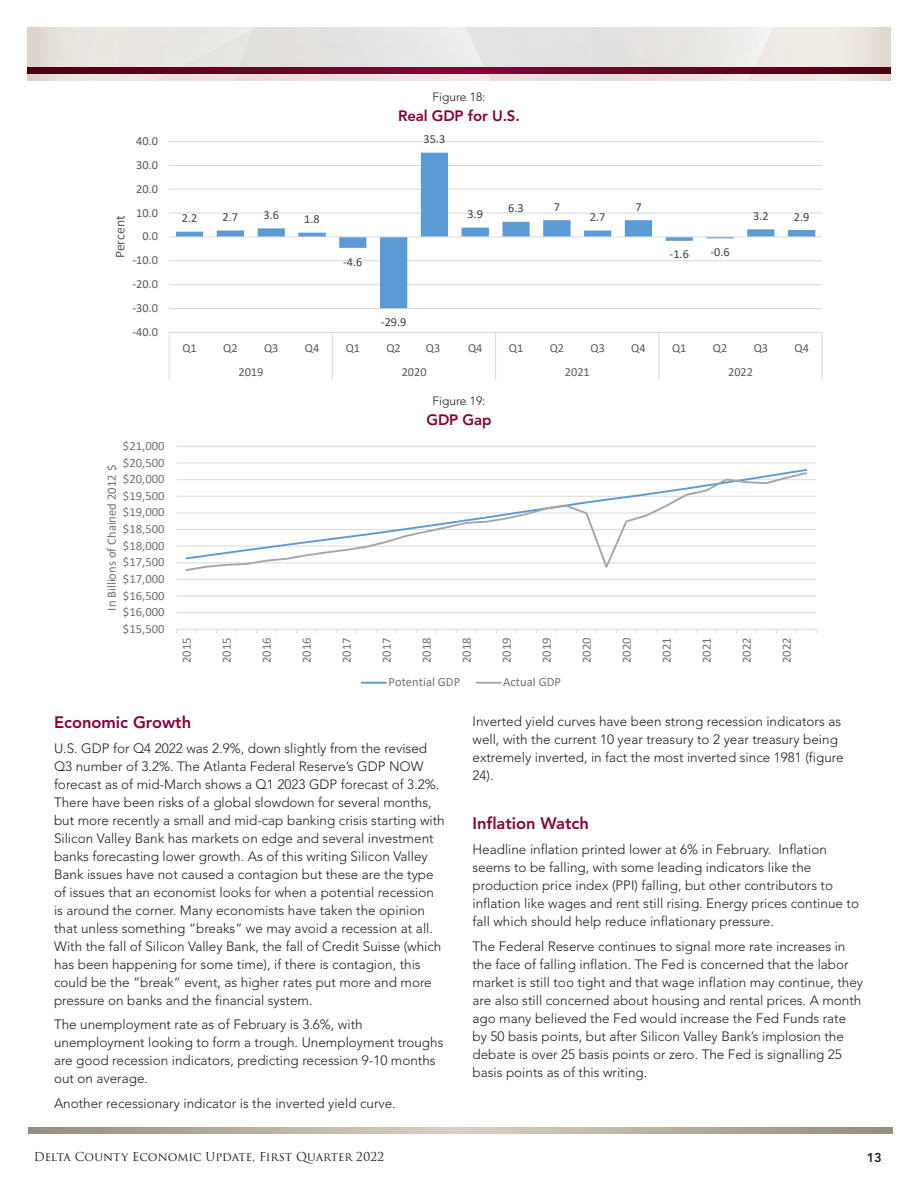
<style>
.page{position:relative;width:918px;height:1188px;background:#fff}
.page>*{position:absolute;margin:0;border:0;box-sizing:border-box;transform-origin:0 0}
.t1{font:800 16.5px "Avenir";color:#860037}
.t2{font:800 15px "Avenir";letter-spacing:-.01em;color:#860037}
.t3{font:300 13.5px/18px "Avenir";color:#231f20}
.t4{font:13.5px "Calibri";color:#595959}
.t5{font:800 12.75px "Avenir";color:#231f20}
.t6{font:12.6px "Calibri";color:#767171}
.t7{font:12.3px "Calibri";color:#595959}
.t8{font:12.3px "Calibri";color:#404040}
.t9{font:12px "Trajan Pro 3";color:#231f20}
.t10{font:300 12px "Avenir";color:#231f20}
</style>
<div class="page">
<img style="left:27px;top:27px;width:864px;height:54px">
<svg style="left:27px;top:68px;width:864px;height:6px;background:#680023"></svg>
<svg style="left:28px;top:1128px;width:864px;height:6px;background:#b8ada1"></svg>
<hr style="left:169px;top:332px;width:653px;height:1px;background:#d9d9d9">
<hr style="left:169px;top:308px;width:653px;height:1px;background:#d9d9d9">
<hr style="left:169px;top:284px;width:653px;height:1px;background:#d9d9d9">
<hr style="left:169px;top:260px;width:653px;height:1px;background:#d9d9d9">
<hr style="left:169px;top:213px;width:653px;height:1px;background:#d9d9d9">
<hr style="left:169px;top:189px;width:653px;height:1px;background:#d9d9d9">
<hr style="left:169px;top:165px;width:653px;height:1px;background:#d9d9d9">
<hr style="left:169px;top:141px;width:653px;height:1px;background:#d9d9d9">
<svg style="left:176px;top:153px;width:639px;height:155px"></svg>
<hr style="left:169px;top:236px;width:653px;height:1px;background:#d9d9d9">
<svg style="left:169px;top:333px;width:1px;height:47px"></svg>
<svg style="left:332px;top:333px;width:1px;height:47px"></svg>
<svg style="left:495px;top:333px;width:1px;height:47px"></svg>
<svg style="left:658px;top:333px;width:1px;height:47px"></svg>
<svg style="left:822px;top:332px;width:1px;height:48px"></svg>
<hr style="left:176px;top:612px;width:640px;height:1px;background:#d9d9d9">
<hr style="left:176px;top:596px;width:640px;height:1px;background:#d9d9d9">
<hr style="left:176px;top:579px;width:640px;height:1px;background:#d9d9d9">
<hr style="left:176px;top:562px;width:640px;height:1px;background:#d9d9d9">
<hr style="left:176px;top:546px;width:640px;height:1px;background:#d9d9d9">
<hr style="left:176px;top:529px;width:640px;height:1px;background:#d9d9d9">
<hr style="left:176px;top:513px;width:640px;height:1px;background:#d9d9d9">
<hr style="left:176px;top:496px;width:640px;height:1px;background:#d9d9d9">
<hr style="left:176px;top:479px;width:640px;height:1px;background:#d9d9d9">
<hr style="left:176px;top:462px;width:640px;height:1px;background:#d9d9d9">
<hr style="left:176px;top:446px;width:640px;height:1px;background:#d9d9d9">
<hr style="left:176px;top:629px;width:640px;height:1px;background:#d9d9d9">
<svg style="left:184px;top:471px;width:625px;height:100px"></svg>
<hr style="left:362px;top:682px;width:24px;height:2px;background:#5b9bd5">
<hr style="left:476px;top:682px;width:25px;height:2px;background:#a6a6a6">
<p class="t7" style="left:136px;top:132px;width:23px">40.0</p>
<p class="t7" style="left:136px;top:156px;width:23px">30.0</p>
<p class="t4" style="left:111px;top:258px;width:44px;rotate:-90deg">Percent</p>
<p class="t7" style="left:136px;top:180px;width:23px">20.0</p>
<p class="t7" style="left:136px;top:204px;width:23px">10.0</p>
<p class="t7" style="left:142px;top:228px;width:17px">0.0</p>
<p class="t7" style="left:132px;top:252px;width:27px">-10.0</p>
<p class="t7" style="left:132px;top:275px;width:27px">-20.0</p>
<p class="t7" style="left:132px;top:299px;width:27px">-30.0</p>
<p class="t7" style="left:132px;top:323px;width:27px">-40.0</p>
<p class="t6" style="left:123px;top:437px;width:43px">$21,000</p>
<p class="t6" style="left:123px;top:454px;width:43px">$20,500</p>
<p class="t6" style="left:103px;top:611px;width:147px;rotate:-90deg">In Billions of Chained 2012 $</p>
<p class="t6" style="left:123px;top:470px;width:43px">$20,000</p>
<p class="t6" style="left:123px;top:487px;width:43px">$19,500</p>
<p class="t6" style="left:123px;top:504px;width:43px">$19,000</p>
<p class="t6" style="left:123px;top:520px;width:43px">$18,500</p>
<p class="t6" style="left:123px;top:537px;width:43px">$18,000</p>
<p class="t6" style="left:123px;top:553px;width:43px">$17,500</p>
<p class="t6" style="left:123px;top:570px;width:43px">$17,000</p>
<p class="t6" style="left:123px;top:587px;width:43px">$16,500</p>
<p class="t6" style="left:123px;top:603px;width:43px">$16,000</p>
<p class="t6" style="left:123px;top:620px;width:43px">$15,500</p>
<p class="t10" style="left:433px;top:90px;width:54px">Figure 18:</p>
<p class="t2" style="left:398px;top:107px;width:123px">Real GDP for U.S.</p>
<p class="t8" style="left:182px;top:210px;width:17px">2.2</p>
<p class="t8" style="left:223px;top:208px;width:17px">2.7</p>
<p class="t8" style="left:263px;top:206px;width:17px">3.6</p>
<p class="t8" style="left:424px;top:131px;width:23px">35.3</p>
<p class="t8" style="left:304px;top:211px;width:17px">1.8</p>
<p class="t8" style="left:343px;top:253px;width:21px">-4.6</p>
<p class="t8" style="left:381px;top:313px;width:27px">-29.9</p>
<p class="t8" style="left:467px;top:206px;width:17px">3.9</p>
<p class="t8" style="left:508px;top:200px;width:17px">6.3</p>
<p class="t8" style="left:554px;top:198px;width:8px">7</p>
<p class="t8" style="left:590px;top:208px;width:17px">2.7</p>
<p class="t8" style="left:635px;top:198px;width:8px">7</p>
<p class="t8" style="left:670px;top:246px;width:21px">-1.6</p>
<p class="t8" style="left:710px;top:243px;width:21px">-0.6</p>
<p class="t8" style="left:753px;top:207px;width:17px">3.2</p>
<p class="t8" style="left:794px;top:208px;width:17px">2.9</p>
<p class="t7" style="left:182px;top:339px;width:16px">Q1</p>
<p class="t7" style="left:223px;top:339px;width:16px">Q2</p>
<p class="t7" style="left:264px;top:339px;width:16px">Q3</p>
<p class="t7" style="left:305px;top:339px;width:16px">Q4</p>
<p class="t7" style="left:346px;top:339px;width:16px">Q1</p>
<p class="t7" style="left:386px;top:339px;width:16px">Q2</p>
<p class="t7" style="left:426px;top:339px;width:16px">Q3</p>
<p class="t7" style="left:468px;top:339px;width:16px">Q4</p>
<p class="t7" style="left:509px;top:339px;width:16px">Q1</p>
<p class="t7" style="left:550px;top:339px;width:16px">Q2</p>
<p class="t7" style="left:591px;top:339px;width:16px">Q3</p>
<p class="t7" style="left:631px;top:339px;width:16px">Q4</p>
<p class="t7" style="left:672px;top:339px;width:16px">Q1</p>
<p class="t7" style="left:713px;top:339px;width:16px">Q2</p>
<p class="t7" style="left:754px;top:339px;width:16px">Q3</p>
<p class="t7" style="left:795px;top:339px;width:16px">Q4</p>
<p class="t7" style="left:239px;top:363px;width:26px">2019</p>
<p class="t7" style="left:402px;top:363px;width:26px">2020</p>
<p class="t7" style="left:565px;top:363px;width:26px">2021</p>
<p class="t7" style="left:728px;top:363px;width:26px">2022</p>
<p class="t10" style="left:433px;top:394px;width:54px">Figure 19:</p>
<p class="t2" style="left:427px;top:410px;width:66px">GDP Gap</p>
<p class="t6" style="left:178px;top:663px;width:27px;rotate:-90deg">2015</p>
<p class="t6" style="left:218px;top:663px;width:27px;rotate:-90deg">2015</p>
<p class="t6" style="left:258px;top:663px;width:27px;rotate:-90deg">2016</p>
<p class="t6" style="left:298px;top:663px;width:27px;rotate:-90deg">2016</p>
<p class="t6" style="left:338px;top:663px;width:27px;rotate:-90deg">2017</p>
<p class="t6" style="left:378px;top:663px;width:27px;rotate:-90deg">2017</p>
<p class="t6" style="left:418px;top:663px;width:27px;rotate:-90deg">2018</p>
<p class="t6" style="left:458px;top:663px;width:27px;rotate:-90deg">2018</p>
<p class="t6" style="left:498px;top:663px;width:27px;rotate:-90deg">2019</p>
<p class="t6" style="left:538px;top:663px;width:27px;rotate:-90deg">2019</p>
<p class="t6" style="left:578px;top:663px;width:27px;rotate:-90deg">2020</p>
<p class="t6" style="left:618px;top:663px;width:27px;rotate:-90deg">2020</p>
<p class="t6" style="left:658px;top:663px;width:27px;rotate:-90deg">2021</p>
<p class="t6" style="left:698px;top:663px;width:27px;rotate:-90deg">2021</p>
<p class="t6" style="left:738px;top:663px;width:27px;rotate:-90deg">2022</p>
<p class="t6" style="left:778px;top:663px;width:27px;rotate:-90deg">2022</p>
<p class="t6" style="left:388px;top:673px;width:73px">Potential GDP</p>
<p class="t6" style="left:503px;top:673px;width:59px">Actual GDP</p>
<p class="t1" style="left:54px;top:712px;width:139px">Economic Growth</p>
<p class="t3" style="left:54px;top:739px;width:392px">U.S. GDP for Q4 2022 was 2.9%, down slightly from the revised Q3 number of 3.2%. The Atlanta Federal Reserve’s GDP NOW forecast as of mid-March shows a Q1 2023 GDP forecast of 3.2%.<br>There have been risks of a global slowdown for several months, but more recently a small and mid-cap banking crisis starting with Silicon Valley Bank has markets on edge and several investment banks forecasting lower growth. As of this writing Silicon Valley Bank issues have not caused a contagion but these are the type of issues that an economist looks for when a potential recession is around the corner. Many economists have taken the opinion that unless something “breaks” we may avoid a recession at all.<br>With the fall of Silicon Valley Bank, the fall of Credit Suisse (which has been happening for some time), if there is contagion, this could be the “break” event, as higher rates put more and more pressure on banks and the financial system.</p>
<p class="t3" style="left:54px;top:1016px;width:391px">The unemployment rate as of February is 3.6%, with unemployment looking to form a trough. Unemployment troughs are good recession indicators, predicting recession 9-10 months out on average.</p>
<p class="t3" style="left:54px;top:1095px;width:343px">Another recessionary indicator is the inverted yield curve.</p>
<p class="t3" style="left:472px;top:712px;width:373px">Inverted yield curves have been strong recession indicators as well, with the current 10 year treasury to 2 year treasury being extremely inverted, in fact the most inverted since 1981 (figure 24).</p>
<p class="t1" style="left:472px;top:814px;width:118px">Inflation Watch</p>
<p class="t3" style="left:472px;top:840px;width:388px">Headline inflation printed lower at 6% in February. Inflation seems to be falling, with some leading indicators like the production price index (PPI) falling, but other contributors to inflation like wages and rent still rising. Energy prices continue to fall which should help reduce inflationary pressure.</p>
<p class="t3" style="left:472px;top:937px;width:392px">The Federal Reserve continues to signal more rate increases in the face of falling inflation. The Fed is concerned that the labor market is still too tight and that wage inflation may continue, they are also still concerned about housing and rental prices. A month ago many believed the Fed would increase the Fed Funds rate by 50 basis points, but after Silicon Valley Bank’s implosion the debate is over 25 basis points or zero. The Fed is signalling 25 basis points as of this writing.</p>
<p class="t9" style="left:34px;top:1148px;width:352px">Delta County Economic Update, First Quarter 2022</p>
<p class="t5" style="left:867px;top:1150px;width:17px">13</p>
</div>
